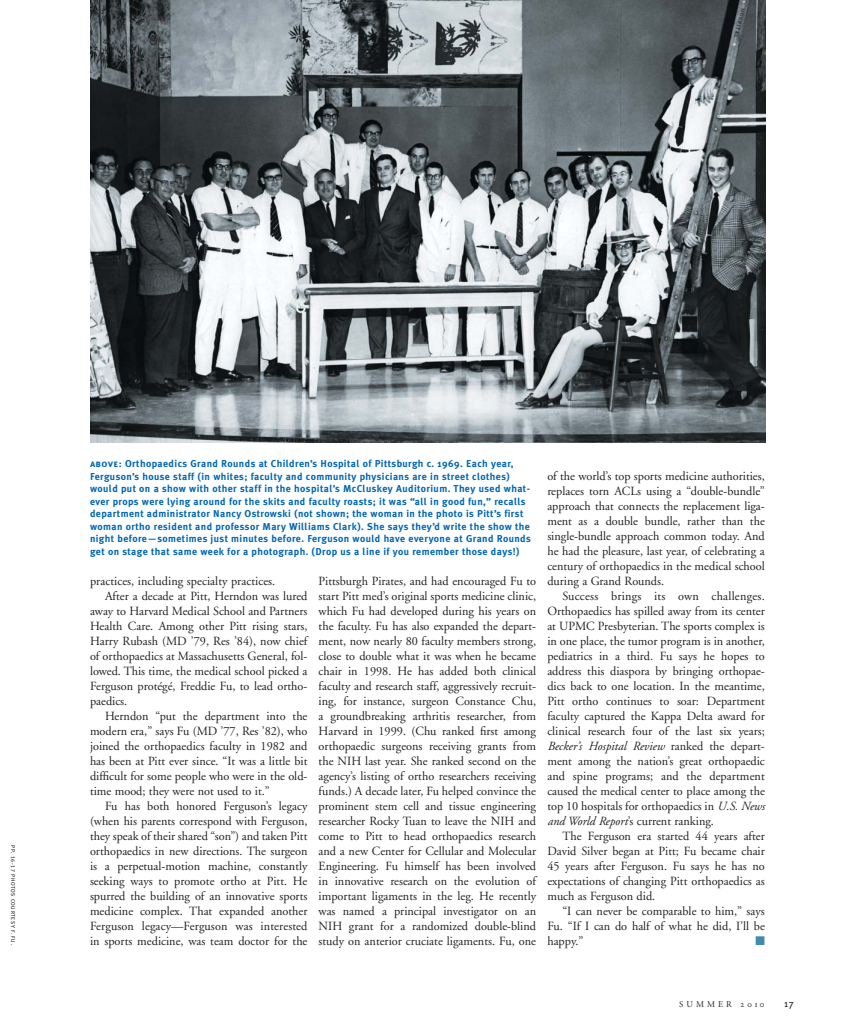
<style>
.page{position:relative;width:855px;height:1035px;background:#fff}
.page>*{position:absolute;margin:0;border:0;box-sizing:border-box;transform-origin:0 0}
.t1{font:12.5px/15px "Adobe Garamond";color:#231f20;text-align:justify}
.t2{font:700 10px/12.5px "Meta Plus";letter-spacing:.04em;color:#0066b3}
.t3{font:10px "Meta Plus";color:#231f20}
.t4{font:8.75px "Adobe Garamond";letter-spacing:.35em;color:#231f20}
.t5{font:5.5px "Meta Plus Book Caps";letter-spacing:.1em;color:#231f20}
.s1{font-family:"Meta Plus Bold Caps";font-weight:400}
.s2{font-style:italic}
.s3{font-family:"Adobe Garamond Exp"}
</style>
<div class="page">
<img style="left:90px;top:0;width:676px;height:443px">
<p class="t5" style="left:15px;top:845px;width:101px;rotate:90deg">PP. 16-17 PHOTOS COURTESY F. FU.</p>
<p class="t2" style="left:90px;top:458px;width:442px"><span class="s1">above:</span> Orthopaedics Grand Rounds at Children’s Hospital of Pittsburgh c. 1969. Each year, Ferguson’s house staff (in whites; faculty and community physicians are in street clothes) would put on a show with other staff in the hospital’s McCluskey Auditorium. They used what&shy;ever props were lying around for the skits and faculty roasts; it was “all in good fun,” recalls department administrator Nancy Ostrowski (not shown; the woman in the photo is Pitt’s first woman ortho resident and professor Mary Williams Clark). She says they’d write the show the night before—sometimes just minutes before. Ferguson would have everyone at Grand Rounds get on stage that same week for a photograph. (Drop us a line if you remember those days!)</p>
<p class="t1" style="left:90px;top:574px;width:187px">practices, including specialty practices.</p>
<p class="t1" style="left:105px;top:589px;width:204px">After a decade at Pitt, Herndon was lured</p>
<p class="t1" style="left:90px;top:604px;width:219px">away to Harvard Medical School and Partners</p>
<p class="t1" style="left:90px;top:619px;width:219px">Health Care. Among other Pitt rising stars,</p>
<p class="t1" style="left:90px;top:634px;width:219px">Harry Rubash (MD ’79, Res ’84), now chief</p>
<p class="t1" style="left:90px;top:649px;width:219px">of orthopaedics at Massachusetts General, fol-</p>
<p class="t1" style="left:90px;top:664px;width:219px">lowed. This time, the medical school picked a</p>
<p class="t1" style="left:90px;top:679px;width:219px">Ferguson protégé, Freddie Fu, to lead ortho-</p>
<p class="t1" style="left:90px;top:694px;width:39px">paedics.</p>
<p class="t1" style="left:105px;top:709px;width:204px">Herndon “put the department into the</p>
<p class="t1" style="left:90px;top:724px;width:219px">modern era,” says Fu (MD ’77, Res ’82), who</p>
<p class="t1" style="left:90px;top:739px;width:219px">joined the orthopaedics faculty in 1982 and</p>
<p class="t1" style="left:90px;top:754px;width:219px">has been at Pitt ever since. “It was a little bit</p>
<p class="t1" style="left:90px;top:769px;width:219px">difficult for some people who were in the old-</p>
<p class="t1" style="left:90px;top:784px;width:181px">time mood; they were not used to it.”</p>
<p class="t1" style="left:105px;top:799px;width:204px">Fu has both honored Ferguson’s legacy</p>
<p class="t1" style="left:90px;top:814px;width:219px">(when his parents correspond with Ferguson,</p>
<p class="t1" style="left:90px;top:829px;width:219px">they speak of their shared “son”) and taken Pitt</p>
<p class="t1" style="left:90px;top:844px;width:219px">orthopaedics in new directions. The surgeon</p>
<p class="t1" style="left:90px;top:859px;width:219px">is a perpetual-motion machine, constantly</p>
<p class="t1" style="left:90px;top:874px;width:219px">seeking ways to promote ortho at Pitt. He</p>
<p class="t1" style="left:90px;top:889px;width:219px">spurred the building of an innovative sports</p>
<p class="t1" style="left:90px;top:904px;width:219px">medicine complex. That expanded another</p>
<p class="t1" style="left:90px;top:919px;width:219px">Ferguson legacy—Ferguson was interested</p>
<p class="t1" style="left:90px;top:934px;width:219px">in sports medicine, was team doctor for the</p>
<p class="t1" style="left:319px;top:575px;width:219px">Pittsburgh Pirates, and had encouraged Fu to start Pitt med’s original sports medicine clinic, which Fu had developed during his years on the faculty. Fu has also expanded the depart&shy;ment, now nearly 80 faculty members strong, close to double what it was when he became chair in 1998. He has added both clinical faculty and research staff, aggressively recruit&shy;ing, for instance, surgeon Constance Chu, a groundbreaking arthritis researcher, from Harvard in 1999. (Chu ranked first among orthopaedic surgeons receiving grants from the NIH last year. She ranked second on the agency’s listing of ortho researchers receiving funds.) A decade later, Fu helped convince the prominent stem cell and tissue engineering researcher Rocky Tuan to leave the NIH and come to Pitt to head orthopaedics research and a new Center for Cellular and Molecular Engineering. Fu himself has been involved in innovative research on the evolution of important ligaments in the leg. He recently was named a principal investigator on an NIH grant for a randomized double-blind study on anterior cruciate ligaments. Fu, one</p>
<p class="t1" style="left:547px;top:469px;width:219px">of the world’s top sports medicine authorities, replaces torn ACLs using a “double-bundle” approach that connects the replacement liga&shy;ment as a double bundle, rather than the single-bundle approach common today. And he had the pleasure, last year, of celebrating a century of orthopaedics in the medical school during a Grand Rounds.</p>
<p class="t1" style="left:547px;top:589px;width:219px;text-indent:15px">Success brings its own challenges.<br>Orthopaedics has spilled away from its center at UPMC Presbyterian. The sports complex is in one place, the tumor program is in another, pediatrics in a third. Fu says he hopes to address this diaspora by bringing orthopae&shy;dics back to one location. In the meantime, Pitt ortho continues to soar: Department faculty captured the Kappa Delta award for clinical research four of the last six years; <span class="s2">Becker’s Hospital Review</span> ranked the depart&shy;ment among the nation’s great orthopaedic and spine programs; and the department caused the medical center to place among the top 10 hospitals for orthopaedics in <span class="s2">U.S. News and World Report</span>’s current ranking.</p>
<p class="t1" style="left:547px;top:829px;width:219px;text-indent:15px">The Ferguson era started 44 years after David Silver began at Pitt; Fu became chair 45 years after Ferguson. Fu says he has no expectations of changing Pitt orthopaedics as much as Ferguson did.</p>
<p class="t1" style="left:547px;top:904px;width:219px;text-indent:15px">“I can never be comparable to him,” says Fu. “If I can do half of what he did, I’ll be happy.”</p>
<p class="t4" style="left:679px;top:1000px;width:87px">SUMMER <span class="s3">2010</span></p>
<p class="t3" style="left:784px;top:997px;width:11px">17</p>
</div>
